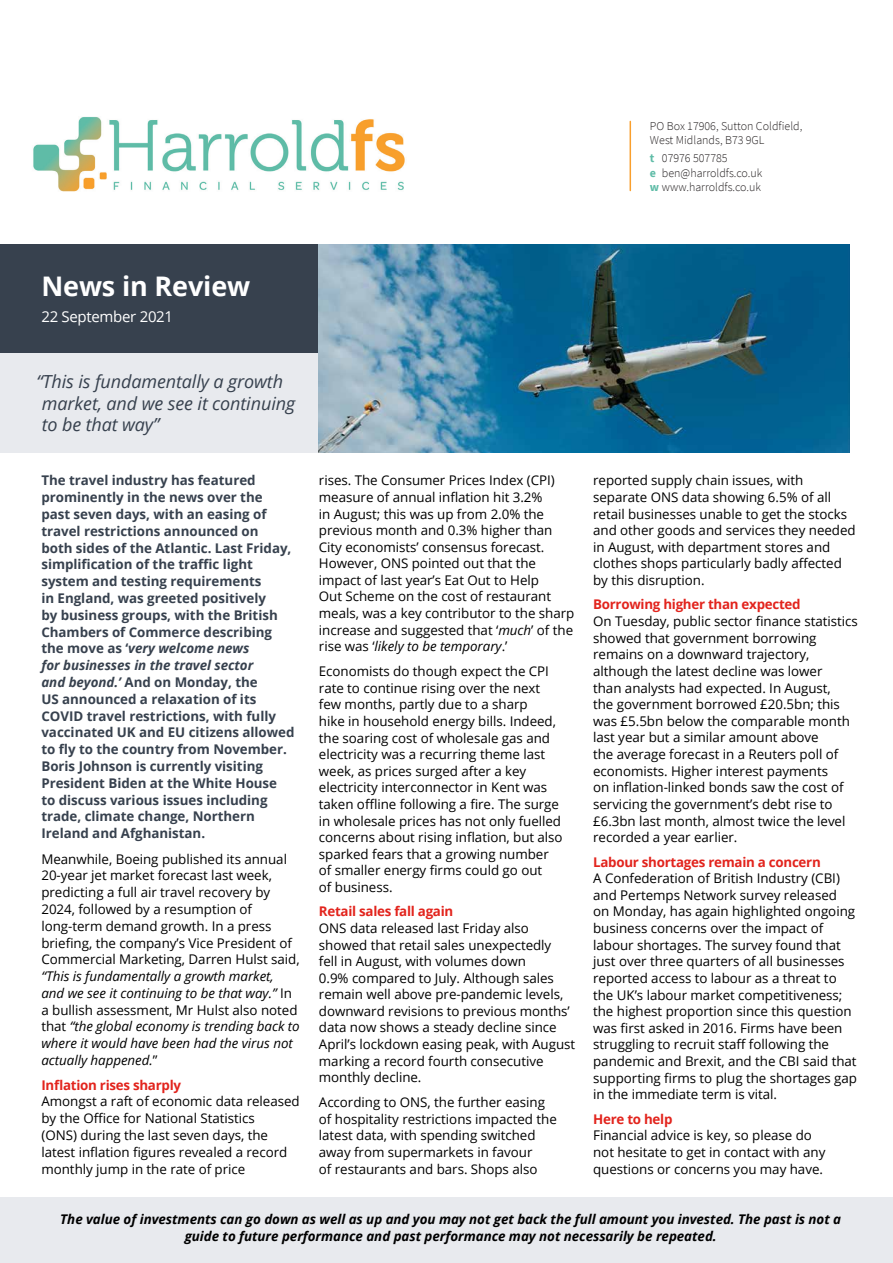
<style>
.page{position:relative;width:893px;height:1263px;background:#fff}
.page>*{position:absolute;margin:0;border:0;box-sizing:border-box;transform-origin:0 0}
.t1{font:700 27px "Open Sans";letter-spacing:-.005em;color:#fff}
.t2{font:italic 18px/21.6px "Open Sans";letter-spacing:-.005em;color:#37414e}
.t3{font:15px "Open Sans";letter-spacing:-.02em;color:#fff}
.t4{font:13.35px/16.6px "Open Sans";letter-spacing:-.005em;color:#000}
.t5{font:700 13.35px/16.8px "Open Sans";letter-spacing:-.005em;color:#37414e}
.t6{font:italic 13.35px/16.8px "Open Sans";letter-spacing:-.005em;color:#000}
.t7{font:italic 700 13.35px/16.5px "Open Sans";letter-spacing:-.005em;color:#000;text-align:center}
.t8{font:700 13.35px "Open Sans";letter-spacing:-.02em;color:#e2241d}
.t9{font:300 12px/14.2px "Source Sans Pro";color:#231f20}
.s1{font-weight:700;color:#5fbca7}
.s2{font-style:italic}
.s3{font-style:normal}
</style>
<div class="page">
<img style="left:318px;top:244px;width:531px;height:209px">
<div style="left:0;top:1197px;width:893px;height:66px;background:#e8eaee"></div>
<div style="left:0;top:353px;width:318px;height:100px;background:#e8eaee"></div>
<div style="left:0;top:244px;width:318px;height:109px;background:#37414e"></div>
<hr style="left:630px;top:121px;width:1px;height:70px;background:#f99f2d">
<img style="left:33px;top:117px;width:372px;height:75px">
<h1 class="t1" style="left:41px;top:267px;width:210px">News in Review</h1>
<p class="t3" style="left:41px;top:307px;width:133px">22 September 2021</p>
<h2 class="t2" style="left:42px;top:370px;width:255px;text-indent:-5px">“This is fundamentally a growth market, and we see it continuing to be that way”</h2>
<p class="t9" style="left:650px;top:119px;width:154px">PO Box 17906, Sutton Coldfield,<br>West Midlands, B73 9GL</p>
<p class="t9" style="left:650px;top:151px;width:114px"><span class="s1">t</span> 07976 507785<br><span class="s1">e</span> ben@harroldfs.co.uk <span class="s1">w</span> www.harroldfs.co.uk</p>
<p class="t4" style="left:319px;top:472px;width:257px">rises. The Consumer Prices Index (CPI) measure of annual inflation hit 3.2%<br>in August; this was up from 2.0% the previous month and 0.3% higher than City economists’ consensus forecast.<br>However, ONS pointed out that the impact of last year’s Eat Out to Help<br>Out Scheme on the cost of restaurant meals, was a key contributor to the sharp increase and suggested that ‘<span class="s2">much</span>’ of the rise was ‘<span class="s2">likely to be temporary</span>.’</p>
<p class="t4" style="left:319px;top:663px;width:245px">Economists do though expect the CPI rate to continue rising over the next few months, partly due to a sharp<br>hike in household energy bills. Indeed, the soaring cost of wholesale gas and electricity was a recurring theme last week, as prices surged after a key electricity interconnector in Kent was taken offline following a fire. The surge in wholesale prices has not only fuelled concerns about rising inflation, but also sparked fears that a growing number of smaller energy firms could go out<br>of business.</p>
<p class="t8" style="left:319px;top:902px;width:136px">Retail sales fall again</p>
<p class="t4" style="left:319px;top:919px;width:258px">ONS data released last Friday also showed that retail sales unexpectedly<br>fell in August, with volumes down<br>0.9% compared to July. Although sales remain well above pre-pandemic levels, downward revisions to previous months’ data now shows a steady decline since April’s lockdown easing peak, with August marking a record fourth consecutive monthly decline.</p>
<p class="t4" style="left:319px;top:1094px;width:239px">According to ONS, the further easing of hospitality restrictions impacted the latest data, with spending switched away from supermarkets in favour<br>of restaurants and bars. Shops also</p>
<p class="t5" style="left:41px;top:472px;width:254px">The travel industry has featured prominently in the news over the past seven days, with an easing of travel restrictions announced on<br>both sides of the Atlantic. Last Friday, simplification of the traffic light system and testing requirements<br>in England, was greeted positively<br>by business groups, with the British Chambers of Commerce describing the move as ‘<span class="s2">very welcome news<br>for businesses in the travel sector<br>and beyond.’</span> And on Monday, the<br>US announced a relaxation of its COVID travel restrictions, with fully vaccinated UK and EU citizens allowed to fly to the country from November.<br>Boris Johnson is currently visiting President Biden at the White House to discuss various issues including trade, climate change, Northern Ireland and Afghanistan.</p>
<p class="t4" style="left:41px;top:850px;width:260px">Meanwhile, Boeing published its annual 20-year jet market forecast last week, predicting a full air travel recovery by 2024, followed by a resumption of long-term demand growth. In a press briefing, the company’s Vice President of Commercial Marketing, Darren Hulst said,</p>
<p class="t6" style="left:41px;top:967px;width:260px">“This is fundamentally a growth market, and we see it continuing to be that way.” <span class="s3">In a bullish assessment, Mr Hulst also noted that</span> “the global economy is trending back to where it would have been had the virus not actually happened.<span class="s3">”</span></p>
<p class="t8" style="left:41px;top:1075px;width:141px">Inflation rises sharply</p>
<p class="t4" style="left:41px;top:1093px;width:260px">Amongst a raft of economic data released by the Office for National Statistics<br>(ONS) during the last seven days, the latest inflation figures revealed a record monthly jump in the rate of price</p>
<p class="t4" style="left:593px;top:472px;width:264px">reported supply chain issues, with separate ONS data showing 6.5% of all retail businesses unable to get the stocks and other goods and services they needed in August, with department stores and clothes shops particularly badly affected by this disruption.</p>
<p class="t8" style="left:593px;top:595px;width:209px">Borrowing higher than expected</p>
<p class="t4" style="left:593px;top:613px;width:266px">On Tuesday, public sector finance statistics showed that government borrowing remains on a downward trajectory, although the latest decline was lower<br>than analysts had expected. In August,<br>the government borrowed £20.5bn; this was £5.5bn below the comparable month last year but a similar amount above<br>the average forecast in a Reuters poll of economists. Higher interest payments<br>on inflation-linked bonds saw the cost of servicing the government’s debt rise to £6.3bn last month, almost twice the level recorded a year earlier.</p>
<p class="t8" style="left:593px;top:852px;width:229px">Labour shortages remain a concern</p>
<p class="t4" style="left:593px;top:870px;width:265px">A Confederation of British Industry (CBI) and Pertemps Network survey released<br>on Monday, has again highlighted ongoing business concerns over the impact of labour shortages. The survey found that just over three quarters of all businesses reported access to labour as a threat to the UK’s labour market competitiveness; the highest proportion since this question was first asked in 2016. Firms have been struggling to recruit staff following the pandemic and Brexit, and the CBI said that supporting firms to plug the shortages gap in the immediate term is vital.</p>
<p class="t8" style="left:593px;top:1109px;width:81px">Here to help</p>
<p class="t4" style="left:593px;top:1127px;width:234px">Financial advice is key, so please do not hesitate to get in contact with any questions or concerns you may have.</p>
<p class="t7" style="left:60px;top:1210px;width:782px">The value of investments can go down as well as up and you may not get back the full amount you invested. The past is not a guide to future performance and past performance may not necessarily be repeated.</p>
</div>
